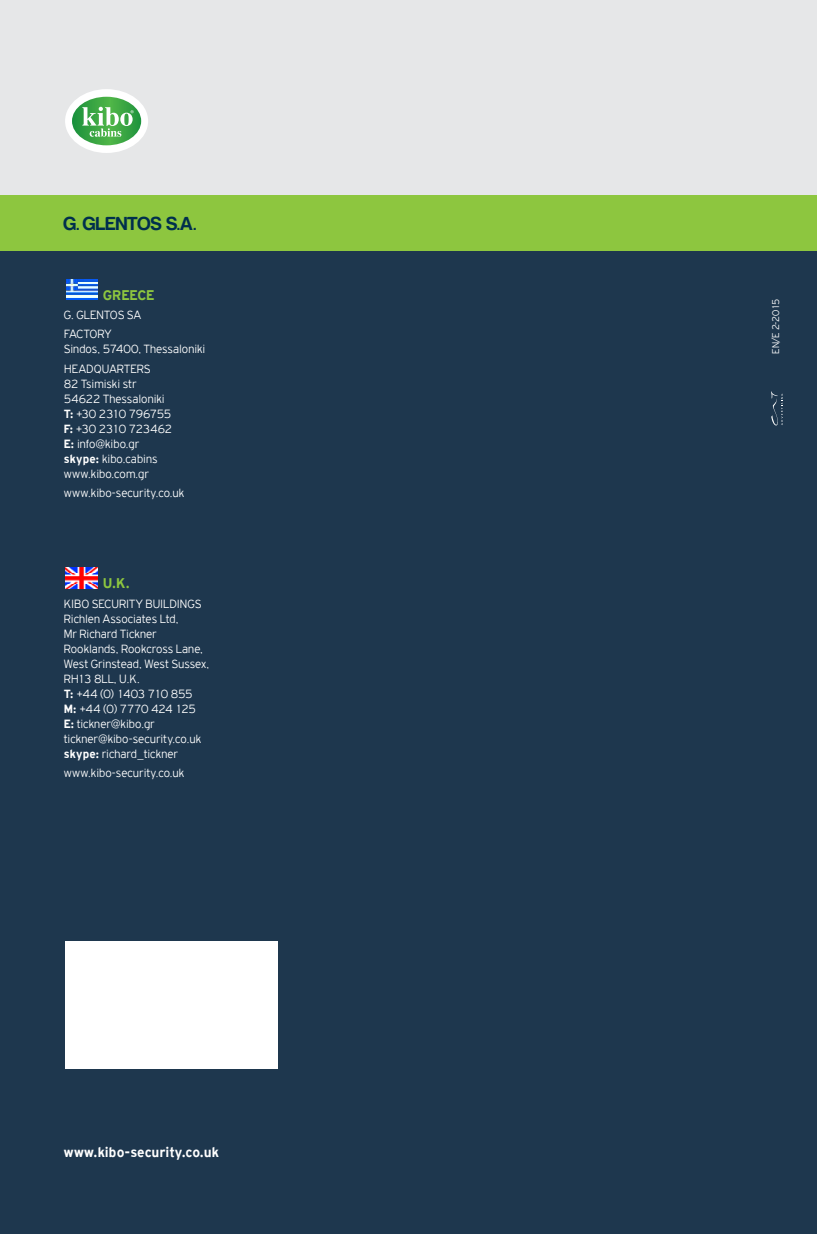
<style>
.page{position:relative;width:817px;height:1234px;background:#fff}
.page>*{position:absolute;margin:0;border:0;box-sizing:border-box;transform-origin:0 0}
.t1{font:700 19.5px "Harabara";letter-spacing:-.005em;color:#002f4d}
.t2{font:700 15px "PF Highway Gothic";color:#fff}
.t3{font:700 15px "PF Highway Gothic";color:#8dc63f}
.t4{font:300 12.75px/15px "PF Highway Gothic";color:#fff}
.t5{font:300 10.5px "PF Highway Gothic";letter-spacing:-.04em;color:#fff}
.s1{font-weight:700}
</style>
<div class="page">
<div style="left:0;top:0;width:816px;height:196px;background:#e6e7e8"></div>
<div style="left:65px;top:89px;width:83px;height:64px;background:#fff;border-radius:50%"></div>
<svg style="left:72px;top:97px;width:69px;height:48px"></svg>
<div style="left:0;top:251px;width:816px;height:982px;background:#1e374e"></div>
<div style="left:0;top:196px;width:816px;height:55px;background:#8dc63f"></div>
<div style="left:65px;top:941px;width:213px;height:127px;background:#fff"></div>
<svg style="left:771px;top:391px;width:11px;height:35px"></svg>
<img style="left:66px;top:568px;width:31px;height:20px">
<img style="left:66px;top:279px;width:31px;height:21px">
<h1 class="t1" style="left:64px;top:214px;width:133px">G. GLENTOS S.A.</h1>
<p class="t3" style="left:103px;top:287px;width:53px">GREECE</p>
<p class="t4" style="left:64px;top:305px;width:79px;line-height:19.2px">G. GLENTOS SA<br>FACTORY</p>
<p class="t4" style="left:64px;top:339px;width:143px;line-height:19.2px">Sindos, 57400, Thessaloniki<br>HEADQUARTERS</p>
<p class="t4" style="left:64px;top:376px;width:110px">82 Tsimiski str<br>54622 Thessaloniki<br><span class="s1">T:</span> +30 2310 796755<br><span class="s1">F:</span> +30 2310 723462<br><span class="s1">E:</span> info@kibo.gr <span class="s1">skype:</span> kibo.cabins www.kibo.com.gr</p>
<p class="t4" style="left:64px;top:485px;width:122px">www.kibo-security.co.uk</p>
<p class="t3" style="left:103px;top:575px;width:28px">U.K.</p>
<p class="t4" style="left:64px;top:595px;width:147px">KIBO SECURITY BUILDINGS<br>Richlen Associates Ltd,<br>Mr Richard Tickner<br>Rooklands, Rookcross Lane,<br>West Grinstead, West Sussex,<br>RH13 8LL, U.K.<br><span class="s1">T:</span> +44 (0) 1403 710 855<br><span class="s1">M:</span> +44 (0) 7770 424 125<br><span class="s1">E:</span> tickner@kibo.gr tickner@kibo-security.co.uk <span class="s1">skype:</span> richard_tickner</p>
<p class="t4" style="left:64px;top:765px;width:122px">www.kibo-security.co.uk</p>
<p class="t2" style="left:64px;top:1143px;width:157px">www.kibo-security.co.uk</p>
<p class="t5" style="left:770px;top:353px;width:56px;rotate:-90deg">EN/E 2-2015</p>
</div>
